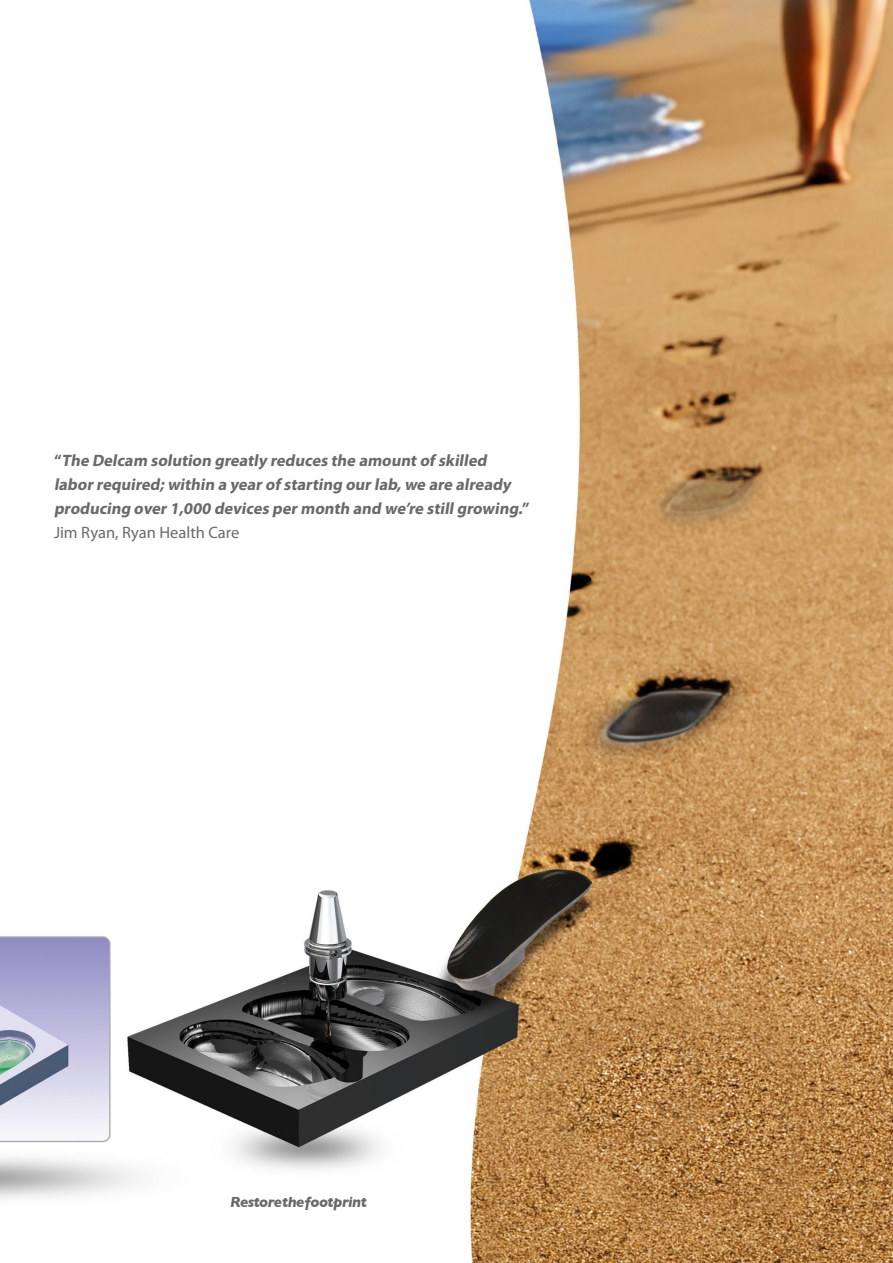
<style>
.page{position:relative;width:893px;height:1263px;background:#fff}
.page>*{position:absolute;margin:0;border:0;box-sizing:border-box;transform-origin:0 0}
.t1{font:italic 700 16.5px/24px "Myriad Pro";color:#69696c}
.t2{font:16.5px "Myriad Pro";color:#69696c}
.t3{font:italic 700 15px "Gill Sans";letter-spacing:-.035em;color:#69696c}
.s1{font-style:normal}
</style>
<div class="page">
<img style="left:0;top:0;width:893px;height:1263px">
<p class="t1" style="left:54px;top:448px;width:477px"><span class="s1">“</span> The Delcam solution greatly reduces the amount ofskilled labor required;within a year ofstarting our lab,we are already producing over 1,000 devices per month and we’re stillgrowing.<span class="s1">”</span></p>
<p class="t2" style="left:54px;top:522px;width:187px">Jim Ryan, Ryan Health Care</p>
<p class="t3" style="left:230px;top:1193px;width:138px">Restore the footprint</p>
</div>
